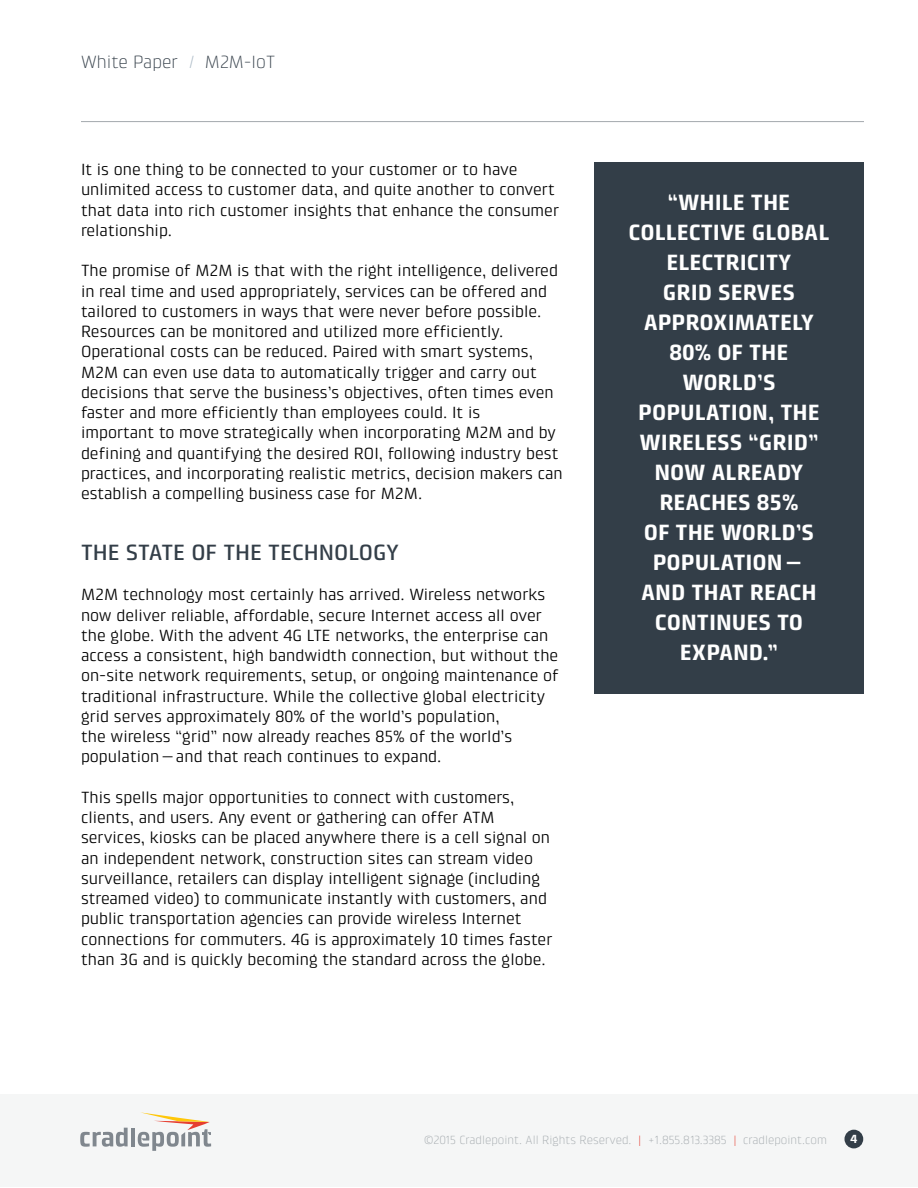
<style>
.page{position:relative;width:918px;height:1188px;background:#fff}
.page>*{position:absolute;margin:0;border:0;box-sizing:border-box;transform-origin:0 0}
.t1{font:700 22.5px/30px "Klint Pro";color:#fff;text-align:center}
.t2{font:500 22.5px "Klint Pro";color:#333e48}
.t3{font:300 18px "Klint LT Pro";color:#333e48}
.t4{font:16.5px/20.2px "Klint Pro";color:#000}
.t5{font:300 12px "Klint LT Pro";color:#a3a9ad}
.t6{font:700 12px "Klint Pro";color:#fff}
.s1{color:#aab9c5}
.s2{color:#e63e30}
</style>
<div class="page">
<div style="left:0;top:1094px;width:918px;height:93px;background:#f5f6f6"></div>
<svg style="left:80px;top:1128px;width:48px;height:19px"></svg>
<hr style="left:131px;top:1128px;width:4px;height:18px;background:#80878e">
<svg style="left:138px;top:1112px;width:73px;height:39px"></svg>
<div style="left:844px;top:1130px;width:19px;height:18px;background:#333e48;border-radius:50%"></div>
<hr style="left:81px;top:121px;width:783px;height:1px;background:#a3a9ad">
<div style="left:594px;top:162px;width:270px;height:531px;background:#333e48"></div>
<p class="t3" style="left:81px;top:52px;width:196px">White Paper <span class="s1">/</span> M2M-IoT</p>
<p class="t4" style="left:81px;top:159px;width:480px">It is one thing to be connected to your customer or to have unlimited access to customer data, and quite another to convert that data into rich customer insights that enhance the consumer relationship.</p>
<p class="t4" style="left:81px;top:261px;width:483px">The promise of M2M is that with the right intelligence, delivered in real time and used appropriately, services can be offered and tailored to customers in ways that were never before possible.<br>Resources can be monitored and utilized more efficiently.<br>Operational costs can be reduced. Paired with smart systems, M2M can even use data to automatically trigger and carry out decisions that serve the business’s objectives, often times even faster and more efficiently than employees could. It is<br>important to move strategically when incorporating M2M and by defining and quantifying the desired ROI, following industry best practices, and incorporating realistic metrics, decision makers can establish a compelling business case for M2M.</p>
<h1 class="t2" style="left:81px;top:540px;width:320px">THE STATE OF THE TECHNOLOGY</h1>
<p class="t4" style="left:81px;top:585px;width:479px">M2M technology most certainly has arrived. Wireless networks now deliver reliable, affordable, secure Internet access all over the globe. With the advent 4G LTE networks, the enterprise can access a consistent, high bandwidth connection, but without the on-site network requirements, setup, or ongoing maintenance of traditional infrastructure. While the collective global electricity grid serves approximately 80% of the world’s population,<br>the wireless “grid” now already reaches 85% of the world’s population—and that reach continues to expand.</p>
<p class="t4" style="left:81px;top:787px;width:473px">This spells major opportunities to connect with customers, clients, and users. Any event or gathering can offer ATM services, kiosks can be placed anywhere there is a cell signal on an independent network, construction sites can stream video surveillance, retailers can display intelligent signage (including streamed video) to communicate instantly with customers, and public transportation agencies can provide wireless Internet connections for commuters. 4G is approximately 10 times faster than 3G and is quickly becoming the standard across the globe.</p>
<h1 class="t1" style="left:629px;top:187px;width:202px">“WHILE THE<br>COLLECTIVE GLOBAL<br>ELECTRICITY<br>GRID SERVES<br>APPROXIMATELY<br>80% OF THE<br>WORLD’S<br>POPULATION, THE<br>WIRELESS “GRID”<br>NOW ALREADY<br>REACHES 85%<br>OF THE WORLD’S<br>POPULATION—<br>AND THAT REACH<br>CONTINUES TO<br>EXPAND.”</h1>
<p class="t5" style="left:424px;top:1133px;width:404px">©2015 Cradlepoint. All Rights Reserved. <span class="s2">|</span> +1.855.813.3385 <span class="s2">|</span> cradlepoint.com</p>
<p class="t6" style="left:850px;top:1132px;width:8px">4</p>
</div>
